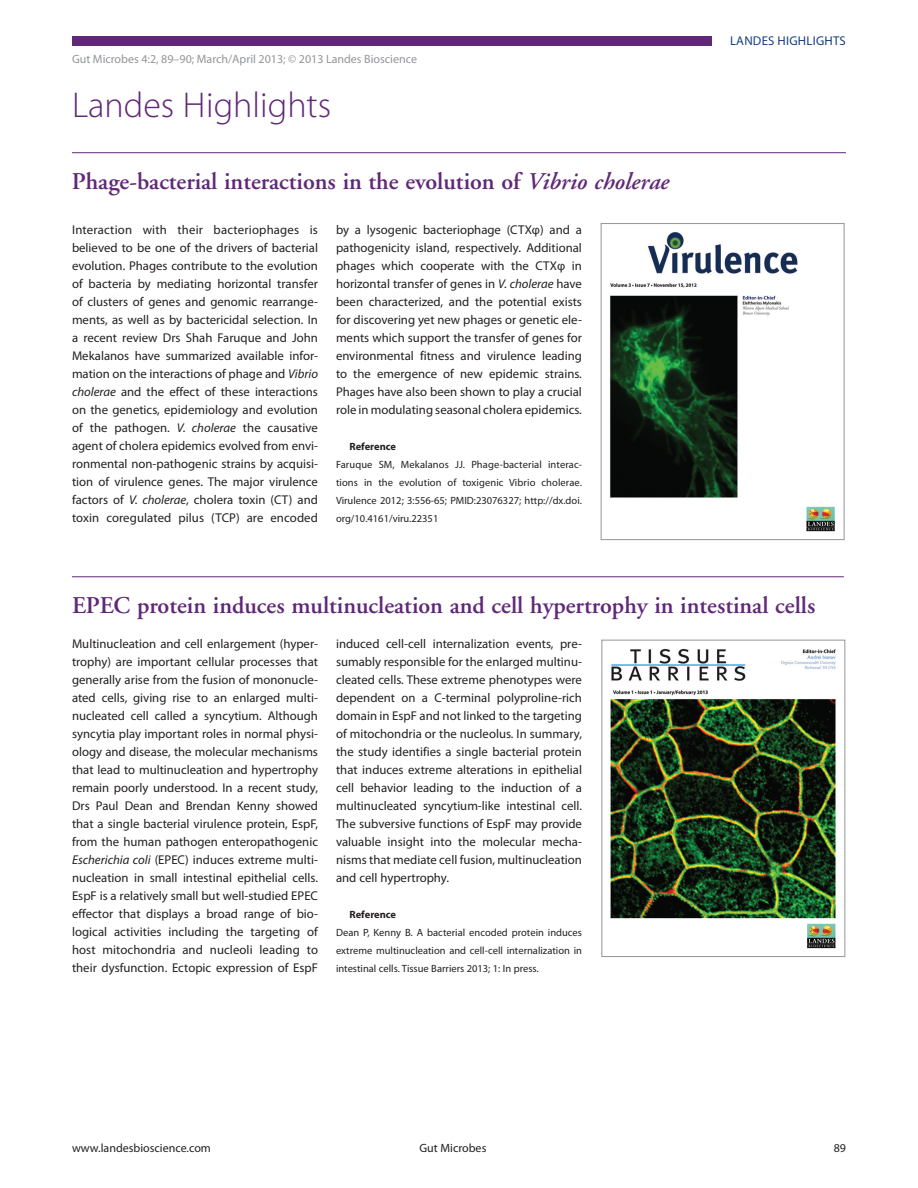
<style>
.page{position:relative;width:918px;height:1188px;background:#fff}
.page>*{position:absolute;margin:0;border:0;box-sizing:border-box;transform-origin:0 0}
.t1{font:300 36px "Myriad Pro";color:#602877}
.t2{font:600 24px "Adobe Garamond";color:#602877}
.t3{font:12.75px/18px "Myriad Pro";color:#231f20;text-align:justify}
.t4{font:12.75px "Myriad Pro";letter-spacing:.02em;color:#193f7c}
.t5{font:12px "Myriad Pro";color:#939598}
.t6{font:12px "Myriad Pro";color:#231f20}
.t7{font:10.5px/18px "Myriad Pro";color:#231f20;text-align:justify}
.t8{font:700 10.5px "Myriad Pro";color:#231f20}
.s1{font-style:italic}
</style>
<div class="page">
<div style="left:72px;top:36px;width:640px;height:10px;background:#602877"></div>
<hr style="left:72px;top:152px;width:774px;height:1px;background:#602877">
<hr style="left:72px;top:577px;width:772px;height:1px;background:#602877">
<img style="left:610px;top:232px;width:225px;height:300px">
<div style="left:601px;top:223px;width:243px;height:317px;border:1px solid #939598"></div>
<img style="left:610px;top:648px;width:226px;height:301px">
<div style="left:601px;top:640px;width:244px;height:317px;border:1px solid #939598"></div>
<p class="t5" style="left:72px;top:52px;width:347px">Gut Microbes 4:2, 89–90; March/April 2013; © 2013 Landes Bioscience</p>
<h1 class="t1" style="left:72px;top:83px;width:261px">Landes Highlights</h1>
<h2 class="t2" style="left:72px;top:168px;width:599px">Phage-bacterial interactions in the evolution of <span class="s1">Vibrio cholerae</span></h2>
<p class="t3" style="left:72px;top:221px;width:248px">I nteraction with their bacteriophages is believed to be one of the drivers of bacterial evolution. Phages contribute to the evolution of bacteria by mediating horizontal transfer of clusters of genes and genomic rearrange&shy;ments, as well as by bactericidal selection. I n a recent review Drs Shah Faruque and John Mekalanos have summarized available infor&shy;mation on the interactions of phage and <span class="s1">Vibrio cholerae</span> and the effect of these interactions on the genetics, epidemiology and evolution of the pathogen. <span class="s1">V. cholerae</span> the causative agent of cholera epidemics evolved from envi&shy;ronmental non-pathogenic strains by acquisi&shy;tion of virulence genes. The major virulence factors of <span class="s1">V. cholerae</span>, cholera toxin (CT) and toxin coregulated pilus (TCP) are encoded</p>
<p class="t3" style="left:336px;top:221px;width:248px">by a lysogenic bacteriophage (CTXφ) and a pathogenicity island, respectively. Additional phages which cooperate with the CTXφ in horizontal transfer of genes in <span class="s1">V. cholerae</span> have been characterized, and the potential exists for discovering yet new phages or genetic ele&shy;ments which support the transfer of genes for environmental fitness and virulence leading to the emergence of new epidemic strains.<br>Phages have also been shown to play a crucial role in modulating seasonal cholera epidemics.</p>
<p class="t8" style="left:350px;top:440px;width:48px">Reference</p>
<p class="t7" style="left:336px;top:455px;width:247px">Faruque SM, Mekalanos JJ. Phage-bacterial interac&shy;tions in the evolution of toxigenic Vibrio cholerae.<br>Virulence 2012; 3:556-65; PMID:23076327; http://dx.doi. org/10.4161/viru.22351</p>
<p class="t4" style="left:730px;top:33px;width:8px">lan</p>
<p class="t4" style="left:753px;top:33px;width:93px">des highlights</p>
<h2 class="t2" style="left:72px;top:592px;width:745px">EPEC protein induces multinucleation and cell hypertrophy in intestinal cells</h2>
<p class="t3" style="left:72px;top:635px;width:248px">Multinucleation and cell enlargement (hyper&shy;trophy) are important cellular processes that generally arise from the fusion of mononucle&shy;ated cells, giving rise to an enlarged multi&shy;nucleated cell called a syncytium. Although syncytia play important roles in normal physi&shy;ology and disease, the molecular mechanisms that lead to multinucleation and hypertrophy remain poorly understood. I n a recent study, Drs Paul Dean and Brendan Kenny showed that a single bacterial virulence protein, EspF, from the human pathogen enteropathogenic <span class="s1">Escherichia coli</span> (EPEC) induces extreme multi&shy;nucleation in small intestinal epithelial cells.<br>EspF is a relatively small but well-studied EPEC effector that displays a broad range of bio&shy;logical activities including the targeting of host mitochondria and nucleoli leading to their dysfunction. Ectopic expression of EspF</p>
<p class="t3" style="left:336px;top:635px;width:247px">induced cell-cell internalization events, pre&shy;sumably responsible for the enlarged multinu&shy;cleated cells. These extreme phenotypes were dependent on a C-terminal polyproline-rich domain in EspF and not linked to the targeting of mitochondria or the nucleolus. I n summary, the study identifies a single bacterial protein that induces extreme alterations in epithelial cell behavior leading to the induction of a multinucleated syncytium-like intestinal cell.<br>The subversive functions of EspF may provide valuable insight into the molecular mecha&shy;nisms that mediate cell fusion, multinucleation and cell hypertrophy.</p>
<p class="t8" style="left:350px;top:908px;width:48px">Reference</p>
<p class="t7" style="left:336px;top:924px;width:247px">Dean P, Kenny B. A bacterial encoded protein induces extreme multinucleation and cell-cell internalization in intestinal cells. Tissue Barriers 2013; 1: I n press.</p>
<p class="t6" style="left:72px;top:1141px;width:140px">www.landesbioscience.com</p>
<p class="t6" style="left:420px;top:1141px;width:68px">Gut Microbes</p>
<p class="t6" style="left:834px;top:1141px;width:14px">89</p>
</div>
